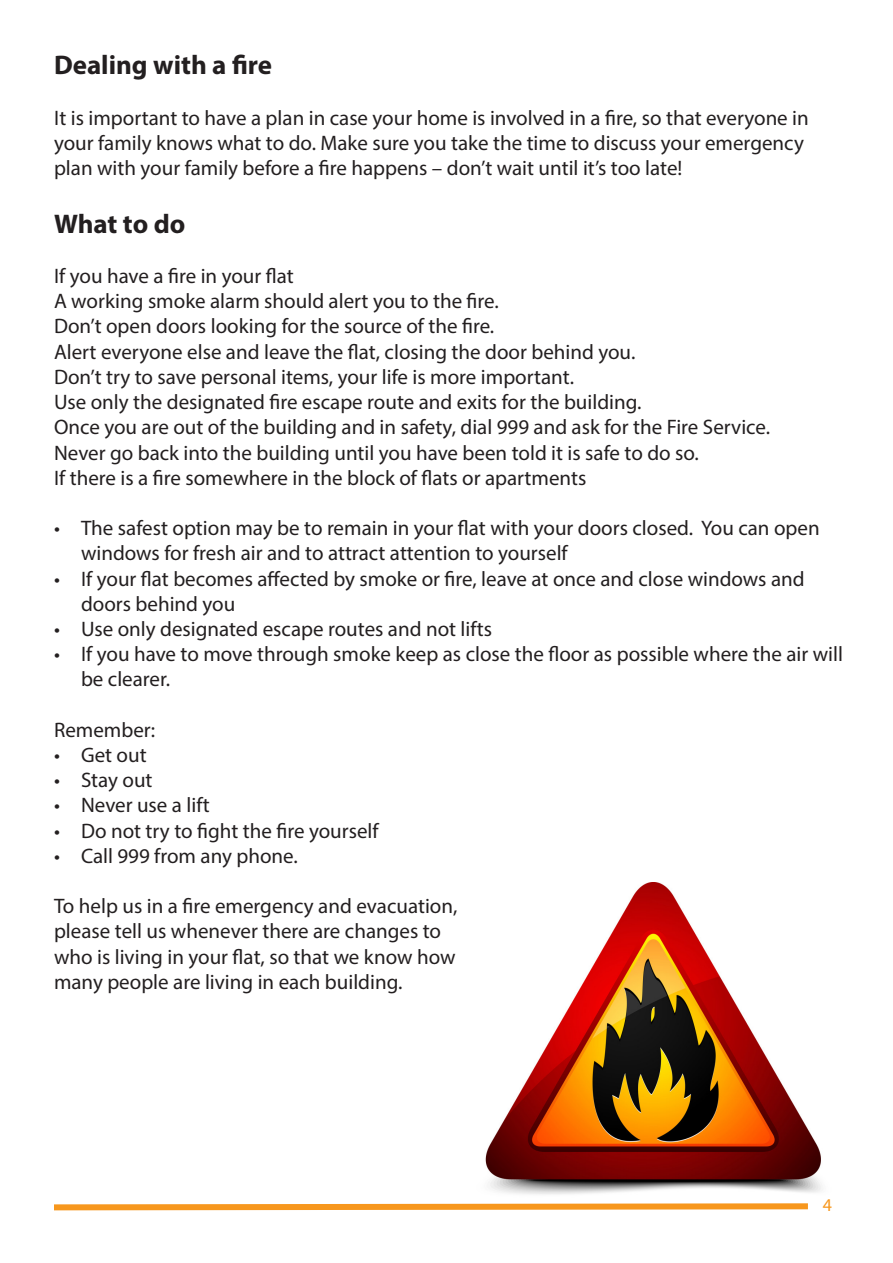
<style>
.page{position:relative;width:893px;height:1263px;background:#fff}
.page>*{position:absolute;margin:0;border:0;box-sizing:border-box;transform-origin:0 0}
.t1{font:700 27px "Myriad Pro";color:#231f20}
.t2{font:21px/25.2px "Myriad Pro";color:#231f20}
.t3{font:18px "Myriad Pro";color:#f7971d}
</style>
<div class="page">
<svg style="left:54px;top:1203px;width:754px;height:8px"></svg>
<img style="left:485px;top:883px;width:336px;height:311px">
<p class="t1" style="left:54px;top:48px;width:220px">Dealing with a fire</p>
<p class="t2" style="left:54px;top:105px;width:756px">It is important to have a plan in case your home is involved in a fire, so that everyone in your family knows what to do. Make sure you take the time to discuss your emergency plan with your family before a fire happens – don’t wait until it’s too late!</p>
<p class="t1" style="left:54px;top:206px;width:133px">What to do</p>
<p class="t2" style="left:54px;top:263px;width:241px">If you have a fire in your flat</p>
<p class="t2" style="left:54px;top:288px;width:446px">A working smoke alarm should alert you to the fire.</p>
<p class="t2" style="left:54px;top:313px;width:442px">Don’t open doors looking for the source of the fire.</p>
<p class="t2" style="left:54px;top:339px;width:583px">Alert everyone else and leave the flat, closing the door behind you.</p>
<p class="t2" style="left:54px;top:364px;width:522px">Don’t try to save personal items, your life is more important.</p>
<p class="t2" style="left:54px;top:389px;width:589px">Use only the designated fire escape route and exits for the building.</p>
<p class="t2" style="left:54px;top:414px;width:718px">Once you are out of the building and in safety, dial 999 and ask for the Fire Service.</p>
<p class="t2" style="left:54px;top:439px;width:646px">Never go back into the building until you have been told it is safe to do so.</p>
<p class="t2" style="left:54px;top:465px;width:534px">If there is a fire somewhere in the block of flats or apartments</p>
<p class="t2" style="left:81px;top:515px;width:740px;text-indent:-27px">• The safest option may be to remain in your flat with your doors closed. You can open windows for fresh air and to attract attention to yourself</p>
<p class="t2" style="left:81px;top:565px;width:725px;text-indent:-27px">• If your flat becomes affected by smoke or fire, leave at once and close windows and doors behind you</p>
<p class="t2" style="left:54px;top:616px;width:440px">• Use only designated escape routes and not lifts</p>
<p class="t2" style="left:81px;top:641px;width:764px;text-indent:-27px">• If you have to move through smoke keep as close the floor as possible where the air will be clearer.</p>
<p class="t2" style="left:54px;top:717px;width:103px">Remember:</p>
<p class="t2" style="left:54px;top:742px;width:94px">• Get out</p>
<p class="t2" style="left:54px;top:767px;width:100px">• Stay out</p>
<p class="t2" style="left:54px;top:792px;width:157px">• Never use a lift</p>
<p class="t2" style="left:54px;top:817px;width:326px">• Do not try to fight the fire yourself</p>
<p class="t2" style="left:54px;top:843px;width:245px">• Call 999 from any phone.</p>
<p class="t2" style="left:54px;top:893px;width:405px">To help us in a fire emergency and evacuation, please tell us whenever there are changes to who is living in your flat, so that we know how many people are living in each building.</p>
<p class="t3" style="left:823px;top:1193px;width:11px">4</p>
</div>
